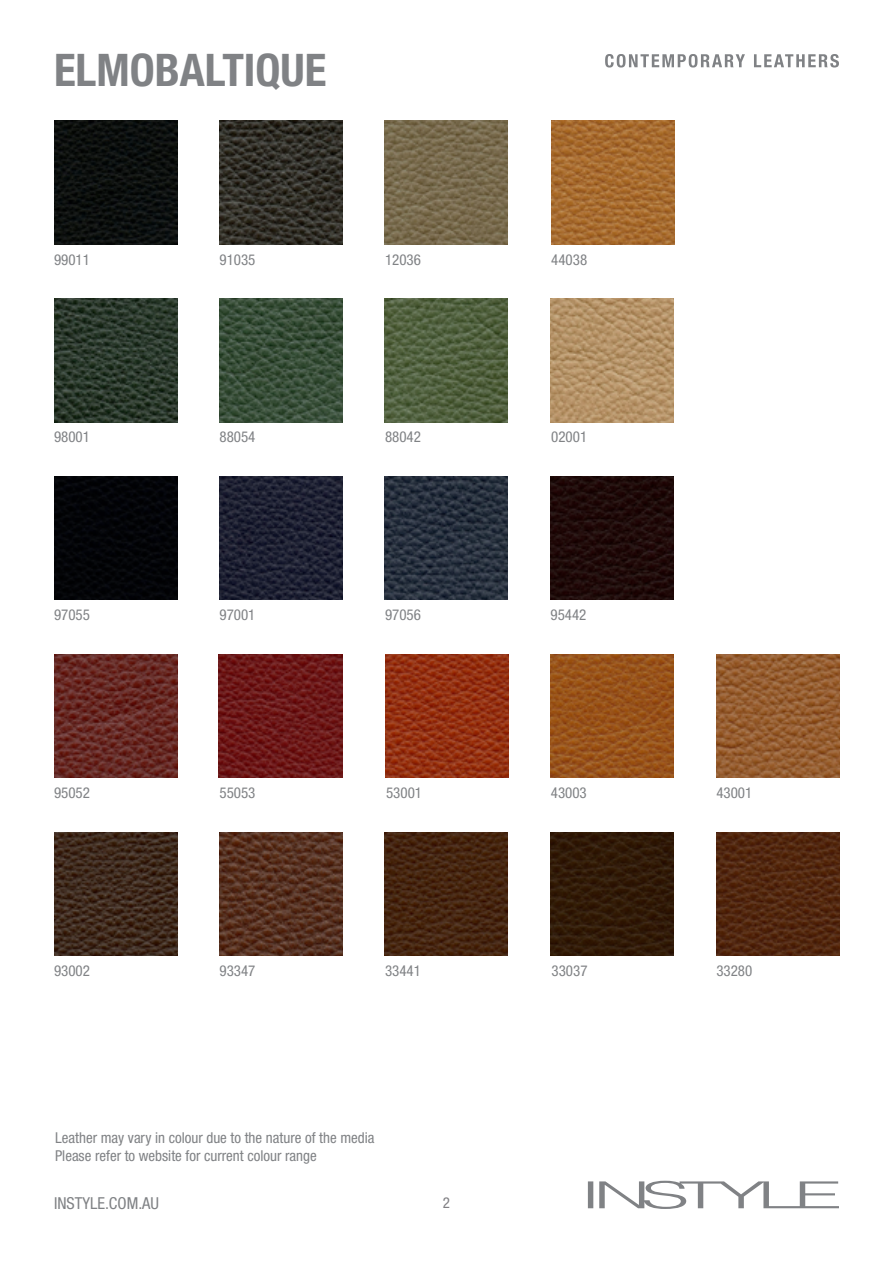
<style>
.page{position:relative;width:893px;height:1263px;background:#fff}
.page>*{position:absolute;margin:0;border:0;box-sizing:border-box;transform-origin:0 0}
.t1{font:700 condensed 45px "Helvetica Neue LT Std";color:#808285}
.t2{font:condensed 16.5px "Helvetica Neue LT Std";color:#808285}
.t3{font:condensed 15px/18px "Helvetica Neue LT Std";color:#808285}
.t4{font:condensed 15px "Helvetica Neue LT Std";color:#807f83}
</style>
<div class="page">
<svg style="left:588px;top:1181px;width:251px;height:28px"></svg>
<svg style="left:605px;top:54px;width:140px;height:14px"></svg>
<svg style="left:754px;top:54px;width:85px;height:14px"></svg>
<img style="left:54px;top:121px;width:123px;height:123px">
<img style="left:219px;top:121px;width:124px;height:123px">
<img style="left:384px;top:121px;width:124px;height:123px">
<img style="left:54px;top:299px;width:123px;height:123px">
<img style="left:219px;top:299px;width:124px;height:123px">
<img style="left:384px;top:299px;width:124px;height:123px">
<div style="left:54px;top:476px;width:123px;height:124px;background:#030408"></div>
<img style="left:219px;top:476px;width:124px;height:124px">
<img style="left:384px;top:476px;width:124px;height:124px">
<img style="left:550px;top:476px;width:124px;height:124px">
<img style="left:54px;top:654px;width:123px;height:123px">
<img style="left:219px;top:654px;width:123px;height:123px">
<img style="left:385px;top:654px;width:123px;height:123px">
<img style="left:550px;top:654px;width:124px;height:123px">
<img style="left:54px;top:832px;width:123px;height:123px">
<img style="left:219px;top:832px;width:124px;height:123px">
<img style="left:384px;top:832px;width:124px;height:123px">
<img style="left:550px;top:832px;width:124px;height:123px">
<img style="left:716px;top:832px;width:123px;height:123px">
<img style="left:716px;top:654px;width:124px;height:123px">
<img style="left:551px;top:121px;width:123px;height:123px">
<img style="left:550px;top:299px;width:124px;height:123px">
<h1 class="t1" style="left:54px;top:43px;width:274px">ELMOBALTIQUE</h1>
<p class="t3" style="left:54px;top:250px;width:37px">99011</p>
<p class="t3" style="left:219px;top:250px;width:37px">91035</p>
<p class="t3" style="left:385px;top:250px;width:38px">12036</p>
<p class="t3" style="left:54px;top:428px;width:37px">98001</p>
<p class="t3" style="left:219px;top:428px;width:37px">88054</p>
<p class="t3" style="left:385px;top:428px;width:38px">88042</p>
<p class="t3" style="left:551px;top:250px;width:38px">44038</p>
<p class="t3" style="left:551px;top:428px;width:38px">02001</p>
<p class="t3" style="left:54px;top:606px;width:37px">97055</p>
<p class="t3" style="left:219px;top:606px;width:37px">97001</p>
<p class="t3" style="left:385px;top:606px;width:38px">97056</p>
<p class="t3" style="left:550px;top:606px;width:38px">95442</p>
<p class="t3" style="left:54px;top:783px;width:37px">95052</p>
<p class="t3" style="left:219px;top:783px;width:37px">55053</p>
<p class="t3" style="left:386px;top:783px;width:38px">53001</p>
<p class="t3" style="left:551px;top:783px;width:37px">43003</p>
<p class="t3" style="left:716px;top:783px;width:38px">43001</p>
<p class="t3" style="left:54px;top:961px;width:37px">93002</p>
<p class="t3" style="left:219px;top:961px;width:37px">93347</p>
<p class="t3" style="left:385px;top:961px;width:38px">33441</p>
<p class="t3" style="left:552px;top:961px;width:38px">33037</p>
<p class="t3" style="left:716px;top:961px;width:38px">33280</p>
<p class="t3" style="left:55px;top:1128px;width:321px">Leather may vary in colour due to the nature of the media<br>Please refer to website for current colour range</p>
<p class="t2" style="left:54px;top:1193px;width:107px">INSTYLE.COM.AU</p>
<p class="t4" style="left:443px;top:1194px;width:9px">2</p>
</div>
